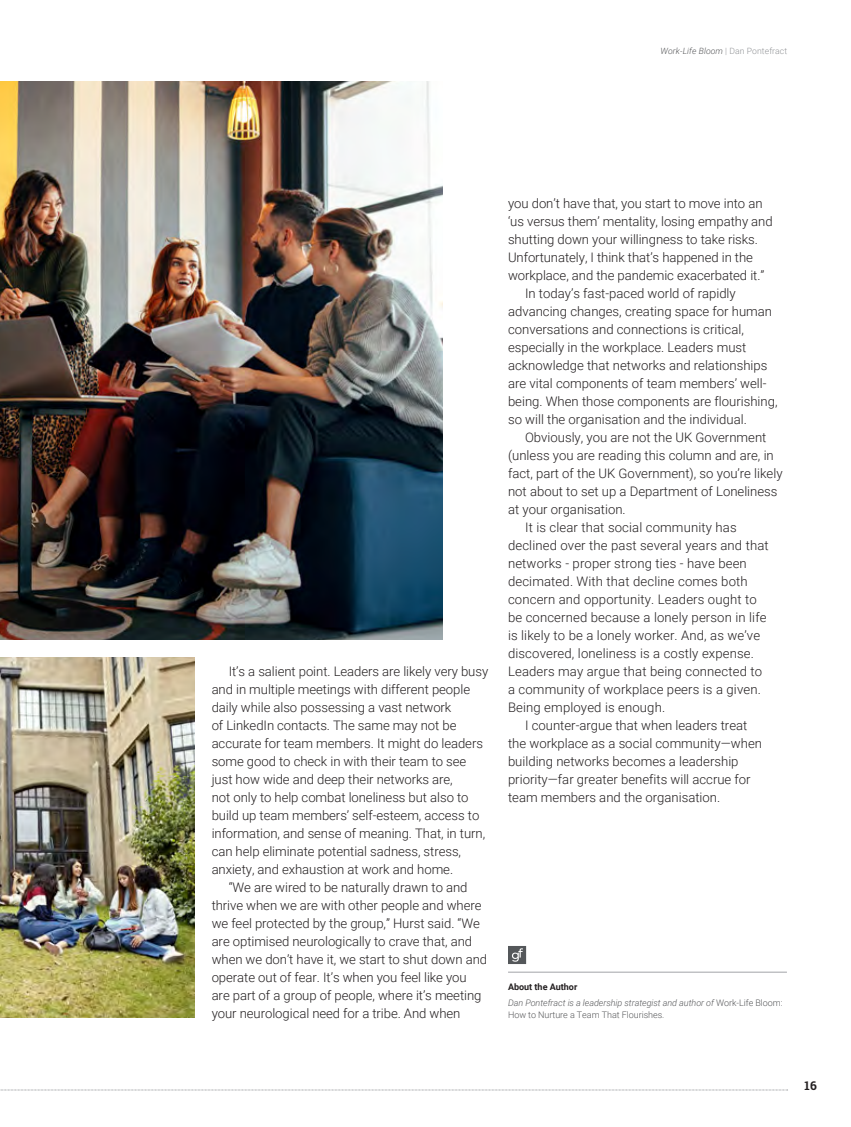
<style>
.page{position:relative;width:851px;height:1127px;background:#fff}
.page>*{position:absolute;margin:0;border:0;box-sizing:border-box;transform-origin:0 0}
.t1{font:300 13.2px "Roboto";color:#231f20}
.t2{font:700 12px "Roboto Slab";color:#231f20}
.t3{font:italic 300 9px/16.2px "Roboto";letter-spacing:-.005em;color:#57585a}
.t4{font:300 9px "Roboto";letter-spacing:-.005em;color:#57585a}
.t5{font:italic 300 8.7px "Roboto";letter-spacing:.01em;color:#57585a}
.s1{font-style:normal;color:#939598}
.s2{font-weight:700;font-style:normal;color:#231f20}
.s3{font-style:normal}
</style>
<div class="page">
<svg style="left:0;top:1089px;width:787px;height:1px"></svg>
<img style="left:0;top:82px;width:442px;height:558px">
<img style="left:0;top:658px;width:195px;height:360px">
<hr style="left:508px;top:971px;width:278px;height:2px;background:#a8a9ad">
<svg style="left:508px;top:946px;width:18px;height:18px"></svg>
<p class="t5" style="left:660px;top:45px;width:128px">Work-Life Bloom <span class="s1">| Dan Pontefract</span></p>
<p class="t1" style="left:229px;top:662px;width:261px">It’s a salient point. Leaders are likely very busy</p>
<p class="t1" style="left:212px;top:680px;width:260px">and in multiple meetings with different people</p>
<p class="t1" style="left:212px;top:698px;width:241px">daily while also possessing a vast network</p>
<p class="t1" style="left:212px;top:716px;width:246px">of LinkedIn contacts. The same may not be</p>
<p class="t1" style="left:212px;top:734px;width:273px">accurate for team members. It might do leaders</p>
<p class="t1" style="left:212px;top:752px;width:256px">some good to check in with their team to see</p>
<p class="t1" style="left:212px;top:770px;width:242px">just how wide and deep their networks are,</p>
<p class="t1" style="left:212px;top:788px;width:258px">not only to help combat loneliness but also to</p>
<p class="t1" style="left:212px;top:806px;width:269px">build up team members’ self-esteem, access to</p>
<p class="t1" style="left:212px;top:824px;width:275px">information, and sense of meaning. That, in turn,</p>
<p class="t1" style="left:212px;top:842px;width:251px">can help eliminate potential sadness, stress,</p>
<p class="t1" style="left:212px;top:860px;width:243px">anxiety, and exhaustion at work and home.</p>
<p class="t1" style="left:229px;top:878px;width:240px">“We are wired to be naturally drawn to and</p>
<p class="t1" style="left:212px;top:896px;width:271px">thrive when we are with other people and where</p>
<p class="t1" style="left:212px;top:914px;width:270px">we feel protected by the group,” Hurst said. “We</p>
<p class="t1" style="left:212px;top:932px;width:262px">are optimised neurologically to crave that, and</p>
<p class="t1" style="left:212px;top:950px;width:277px">when we don’t have it, we start to shut down and</p>
<p class="t1" style="left:212px;top:968px;width:256px">operate out of fear. It’s when you feel like you</p>
<p class="t1" style="left:212px;top:986px;width:271px">are part of a group of people, where it’s meeting</p>
<p class="t1" style="left:212px;top:1004px;width:250px">your neurological need for a tribe. And when</p>
<p class="t1" style="left:508px;top:194px;width:256px">you don’t have that, you start to move into an</p>
<p class="t1" style="left:508px;top:212px;width:266px">‘us versus them’ mentality, losing empathy and</p>
<p class="t1" style="left:508px;top:230px;width:251px">shutting down your willingness to take risks.</p>
<p class="t1" style="left:508px;top:248px;width:246px">Unfortunately, I think that’s happened in the</p>
<p class="t1" style="left:508px;top:266px;width:258px">workplace, and the pandemic exacerbated it.”</p>
<p class="t1" style="left:525px;top:284px;width:212px">In today’s fast-paced world of rapidly</p>
<p class="t1" style="left:508px;top:302px;width:265px">advancing changes, creating space for human</p>
<p class="t1" style="left:508px;top:320px;width:237px">conversations and connections is critical,</p>
<p class="t1" style="left:508px;top:338px;width:240px">especially in the workplace. Leaders must</p>
<p class="t1" style="left:508px;top:356px;width:261px">acknowledge that networks and relationships</p>
<p class="t1" style="left:508px;top:374px;width:260px">are vital components of team members’ well-</p>
<p class="t1" style="left:508px;top:392px;width:271px">being. When those components are flourishing,</p>
<p class="t1" style="left:508px;top:410px;width:240px">so will the organisation and the individual.</p>
<p class="t1" style="left:525px;top:428px;width:243px">Obviously, you are not the UK Government</p>
<p class="t1" style="left:508px;top:446px;width:267px">(unless you are reading this column and are, in</p>
<p class="t1" style="left:508px;top:464px;width:276px">fact, part of the UK Government), so you’re likely</p>
<p class="t1" style="left:508px;top:482px;width:271px">not about to set up a Department of Loneliness</p>
<p class="t1" style="left:508px;top:500px;width:119px">at your organisation.</p>
<p class="t1" style="left:525px;top:518px;width:213px">It is clear that social community has</p>
<p class="t1" style="left:508px;top:536px;width:262px">declined over the past several years and that</p>
<p class="t1" style="left:508px;top:554px;width:240px">networks - proper strong ties - have been</p>
<p class="t1" style="left:508px;top:572px;width:241px">decimated. With that decline comes both</p>
<p class="t1" style="left:508px;top:590px;width:250px">concern and opportunity. Leaders ought to</p>
<p class="t1" style="left:508px;top:608px;width:260px">be concerned because a lonely person in life</p>
<p class="t1" style="left:508px;top:626px;width:254px">is likely to be a lonely worker. And, as we’ve</p>
<p class="t1" style="left:508px;top:644px;width:247px">discovered, loneliness is a costly expense.</p>
<p class="t1" style="left:508px;top:662px;width:255px">Leaders may argue that being connected to</p>
<p class="t1" style="left:508px;top:680px;width:254px">a community of workplace peers is a given.</p>
<p class="t1" style="left:508px;top:698px;width:159px">Being employed is enough.</p>
<p class="t1" style="left:525px;top:716px;width:224px">I counter-argue that when leaders treat</p>
<p class="t1" style="left:508px;top:734px;width:255px">the workplace as a social community—when</p>
<p class="t1" style="left:508px;top:752px;width:232px">building networks becomes a leadership</p>
<p class="t1" style="left:508px;top:770px;width:244px">priority—far greater benefits will accrue for</p>
<p class="t1" style="left:508px;top:788px;width:214px">team members and the organisation.</p>
<p class="t3" style="left:508px;top:978px;width:276px"><span class="s2">About the Author<br></span>Dan Pontefract is a leadership strategist and author of <span class="s3">Work-Life Bloom:</span></p>
<p class="t4" style="left:508px;top:1008px;width:158px">How to Nurture a Team That Flourishes.</p>
<p class="t2" style="left:804px;top:1077px;width:14px">16</p>
</div>
